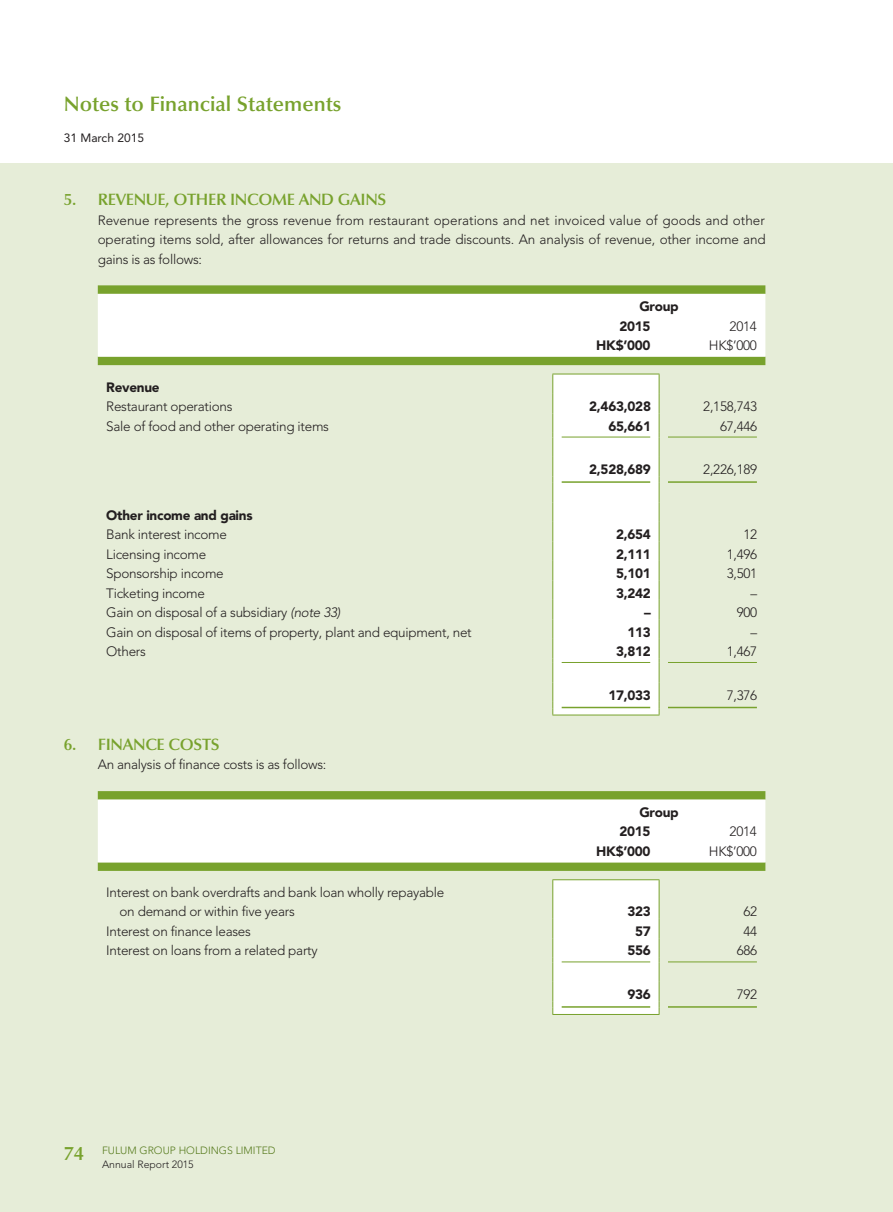
<style>
.page{position:relative;width:893px;height:1212px;background:#fff}
.page>*{position:absolute;margin:0;border:0;box-sizing:border-box;transform-origin:0 0}
.t1{font:600 21px "Optima LT Std";color:#78a22d}
.t2{font:600 19.5px "Optima LT Std";color:#78a22d}
._01_H1{font:600 16.5px "Optima LT Std";letter-spacing:-.02em;color:#78a22d}
._50_Table_txt{font:300 13.5px/19.5px "Avenir LT Std";letter-spacing:-.02em;color:#231f20}
._00_txt{font:300 13.5px/19.5px "Avenir LT Std";letter-spacing:-.02em;color:#231f20;text-align:justify}
._50_Table_txt-2{font:900 13.5px "Avenir LT Std";letter-spacing:-.02em;color:#231f20}
.t3{font:12px "Avenir LT Std";color:#231f20}
.t4{font:300 10.5px "Avenir LT Std";color:#587c1f}
.t5{font:300 10.5px "Avenir LT Std";color:#231f20}
.s1{font-style:italic}
</style>
<div class="page">
<div style="left:0;top:164px;width:893px;height:1048px;background:#e6edd8"></div>
<svg style="left:98px;top:285px;width:667px;height:80px;background:#7ca433"></svg>
<div style="left:98px;top:294px;width:667px;height:63px;background:#fff"></div>
<div style="left:552px;top:374px;width:108px;height:341px;background:#fff"></div>
<hr style="left:552px;top:715px;width:107px;height:1px;background:#78a22d">
<hr style="left:562px;top:437px;width:88px;height:1px;background:#78a22d">
<hr style="left:668px;top:437px;width:89px;height:1px;background:#78a22d">
<hr style="left:562px;top:481px;width:88px;height:2px;background:#78a22d">
<hr style="left:668px;top:481px;width:89px;height:2px;background:#78a22d">
<hr style="left:562px;top:662px;width:88px;height:1px;background:#78a22d">
<hr style="left:668px;top:662px;width:89px;height:1px;background:#78a22d">
<hr style="left:562px;top:707px;width:88px;height:1px;background:#78a22d">
<hr style="left:668px;top:707px;width:89px;height:1px;background:#78a22d">
<svg style="left:98px;top:791px;width:667px;height:80px;background:#81a83c"></svg>
<div style="left:98px;top:800px;width:667px;height:62px;background:#fff"></div>
<hr style="left:552px;top:879px;width:107px;height:1px;background:#78a22d">
<div style="left:552px;top:880px;width:108px;height:134px;background:#fff"></div>
<hr style="left:552px;top:1014px;width:107px;height:1px;background:#78a22d">
<hr style="left:562px;top:961px;width:88px;height:1px;background:#78a22d">
<hr style="left:668px;top:961px;width:89px;height:1px;background:#78a22d">
<hr style="left:562px;top:1006px;width:88px;height:2px;background:#78a22d">
<hr style="left:668px;top:1006px;width:89px;height:2px;background:#78a22d">
<h1 class="t1" style="left:64px;top:92px;width:279px">Notes to Financial Statements</h1>
<p class="t3" style="left:64px;top:131px;width:82px">31 March 2015</p>
<p class="_01_H1" style="left:64px;top:190px;width:324px">5. REVENUE, OTHER INCOME AND GAINS</p>
<p class="_00_txt" style="left:98px;top:210px;width:669px">Revenue represents the gross revenue from restaurant operations and net invoiced value of goods and other operating items sold, after allowances for returns and trade discounts. An analysis of revenue, other income and gains is as follows:</p>
<p class="_50_Table_txt-2" style="left:639px;top:298px;width:41px">Group</p>
<p class="_50_Table_txt-2" style="left:619px;top:318px;width:33px">2015</p>
<p class="_50_Table_txt" style="left:730px;top:316px;width:29px">2014</p>
<p class="_50_Table_txt-2" style="left:596px;top:337px;width:56px">HK$’000</p>
<p class="_50_Table_txt" style="left:709px;top:336px;width:49px">HK$’000</p>
<p class="_50_Table_txt-2" style="left:106px;top:379px;width:55px">Revenue</p>
<p class="_50_Table_txt" style="left:106px;top:397px;width:128px">Restaurant operations</p>
<p class="_50_Table_txt-2" style="left:589px;top:398px;width:63px">2,463,028</p>
<p class="_50_Table_txt" style="left:703px;top:397px;width:55px">2,158,743</p>
<p class="_50_Table_txt" style="left:106px;top:416px;width:224px">Sale of food and other operating items</p>
<p class="_50_Table_txt-2" style="left:608px;top:418px;width:44px">65,661</p>
<p class="_50_Table_txt" style="left:720px;top:416px;width:39px">67,446</p>
<p class="_50_Table_txt-2" style="left:589px;top:461px;width:63px">2,528,689</p>
<p class="_50_Table_txt" style="left:703px;top:460px;width:55px">2,226,189</p>
<p class="_50_Table_txt-2" style="left:106px;top:507px;width:148px">Other income and gains</p>
<p class="_50_Table_txt" style="left:106px;top:525px;width:122px">Bank interest income</p>
<p class="_50_Table_txt-2" style="left:616px;top:526px;width:36px">2,654</p>
<p class="_50_Table_txt" style="left:743px;top:525px;width:15px">12</p>
<p class="_50_Table_txt" style="left:106px;top:544px;width:101px">Licensing income</p>
<p class="_50_Table_txt-2" style="left:616px;top:546px;width:36px">2,111</p>
<p class="_50_Table_txt" style="left:727px;top:544px;width:32px">1,496</p>
<p class="_50_Table_txt" style="left:106px;top:564px;width:119px">Sponsorship income</p>
<p class="_50_Table_txt-2" style="left:616px;top:565px;width:36px">5,101</p>
<p class="_50_Table_txt" style="left:727px;top:564px;width:32px">3,501</p>
<p class="_50_Table_txt" style="left:106px;top:583px;width:100px">Ticketing income</p>
<p class="_50_Table_txt-2" style="left:616px;top:585px;width:36px">3,242</p>
<p class="_50_Table_txt" style="left:750px;top:583px;width:8px">–</p>
<p class="_50_Table_txt" style="left:106px;top:603px;width:236px">Gain on disposal of a subsidiary <span class="s1">(note 33)</span></p>
<p class="_50_Table_txt-2" style="left:644px;top:604px;width:8px">–</p>
<p class="_50_Table_txt" style="left:737px;top:603px;width:22px">900</p>
<p class="_50_Table_txt" style="left:106px;top:622px;width:367px">Gain on disposal of items of property, plant and equipment, net</p>
<p class="_50_Table_txt-2" style="left:627px;top:624px;width:25px">113</p>
<p class="_50_Table_txt" style="left:750px;top:622px;width:8px">–</p>
<p class="_50_Table_txt" style="left:106px;top:642px;width:41px">Others</p>
<p class="_50_Table_txt-2" style="left:616px;top:643px;width:36px">3,812</p>
<p class="_50_Table_txt" style="left:727px;top:642px;width:32px">1,467</p>
<p class="_50_Table_txt-2" style="left:608px;top:687px;width:44px">17,033</p>
<p class="_50_Table_txt" style="left:727px;top:685px;width:32px">7,376</p>
<p class="_01_H1" style="left:64px;top:735px;width:157px">6. FINANCE COSTS</p>
<p class="_00_txt" style="left:98px;top:755px;width:230px">An analysis of finance costs is as follows:</p>
<p class="_50_Table_txt-2" style="left:639px;top:804px;width:41px">Group</p>
<p class="_50_Table_txt-2" style="left:619px;top:823px;width:33px">2015</p>
<p class="_50_Table_txt" style="left:730px;top:822px;width:29px">2014</p>
<p class="_50_Table_txt-2" style="left:596px;top:843px;width:56px">HK$’000</p>
<p class="_50_Table_txt" style="left:709px;top:841px;width:49px">HK$’000</p>
<p class="_50_Table_txt" style="left:120px;top:882px;width:326px;text-indent:-13px">Interest on bank overdrafts and bank loan wholly repayable on demand or within five years</p>
<p class="_50_Table_txt-2" style="left:627px;top:903px;width:25px">323</p>
<p class="_50_Table_txt" style="left:743px;top:902px;width:15px">62</p>
<p class="_50_Table_txt" style="left:106px;top:921px;width:146px">Interest on finance leases</p>
<p class="_50_Table_txt-2" style="left:635px;top:923px;width:17px">57</p>
<p class="_50_Table_txt" style="left:743px;top:921px;width:15px">44</p>
<p class="_50_Table_txt" style="left:106px;top:941px;width:213px">Interest on loans from a related party</p>
<p class="_50_Table_txt-2" style="left:627px;top:942px;width:25px">556</p>
<p class="_50_Table_txt" style="left:737px;top:941px;width:22px">686</p>
<p class="_50_Table_txt-2" style="left:627px;top:986px;width:25px">936</p>
<p class="_50_Table_txt" style="left:737px;top:985px;width:22px">792</p>
<h2 class="t2" style="left:64px;top:1142px;width:22px">74</h2>
<p class="t4" style="left:102px;top:1144px;width:175px">FULUM GROUP HOLDINGS LIMITED</p>
<p class="t5" style="left:102px;top:1158px;width:93px">Annual Report 2015</p>
</div>
